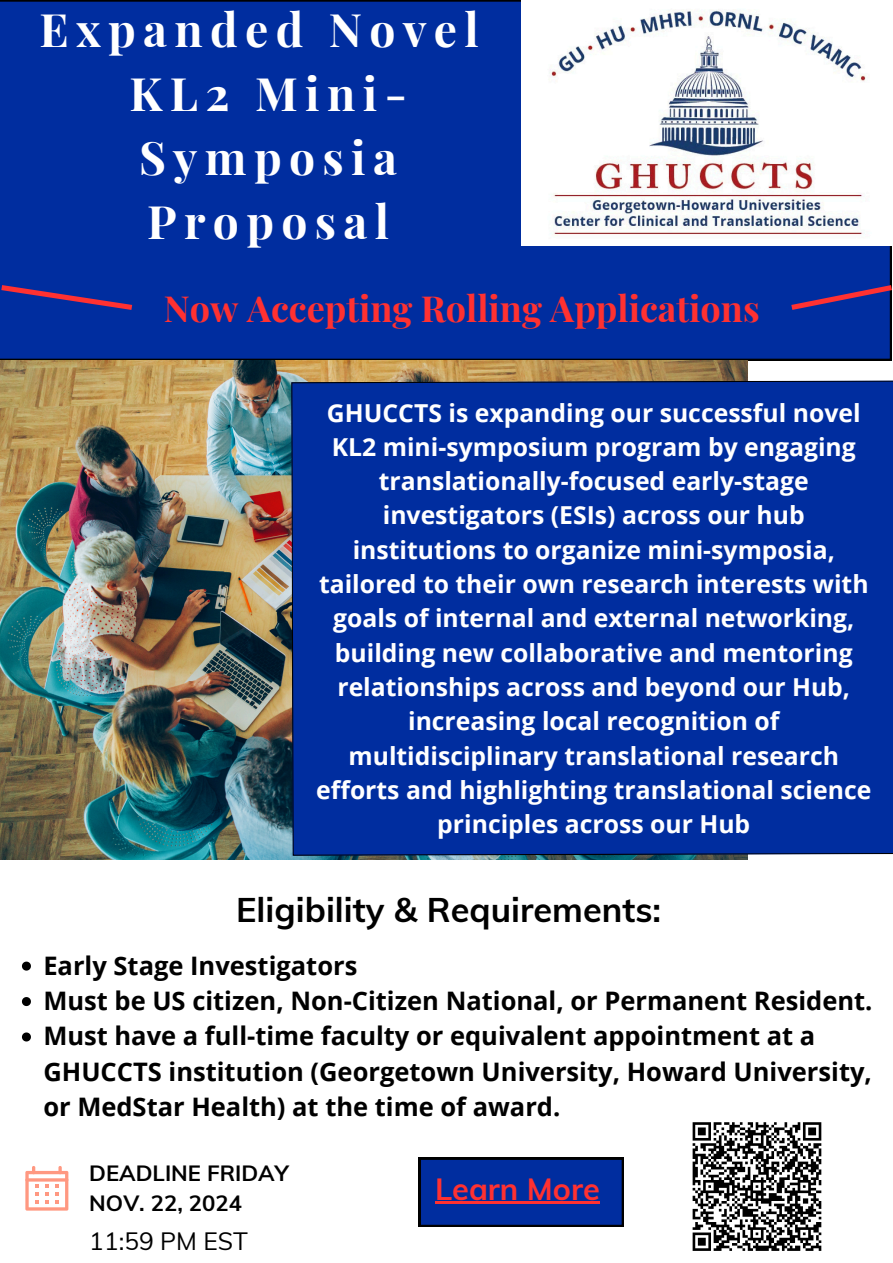
<style>
.page{position:relative;width:893px;height:1263px;background:#fff}
.page>*{position:absolute;margin:0;border:0;box-sizing:border-box;transform-origin:0 0}
.t1{font:700 46.12px/64.1px "Playfair Display";letter-spacing:.16em;color:#fff;text-align:center}
.t2{font:700 36px "Playfair Display";color:#ff3131}
.t3{font:700 34.2px "Muli";color:#000}
.t4{font:700 30.67px "Muli";color:#ff3131}
.t5{font:700 25.5px/35.4px "Open Sans";color:#000}
.t6{font:700 24.75px/34.3px "Open Sans";color:#fff;text-align:center}
.t7{font:24.53px "Muli";color:#000}
.t8{font:700 22.05px "Muli";color:#000}
</style>
<div class="page">
<div style="left:0;top:0;width:891px;height:360px;background:#002d9f"></div>
<svg style="left:0;top:282px;width:138px;height:31px"></svg>
<svg style="left:786px;top:282px;width:106px;height:31px"></svg>
<svg style="left:25px;top:1166px;width:43px;height:44px"></svg>
<svg style="left:419px;top:1157px;width:205px;height:70px"></svg>
<img style="left:521px;top:0;width:370px;height:245px">
<img style="left:0;top:360px;width:747px;height:499px">
<div style="left:291px;top:380px;width:602px;height:476px;background:#002d9f"></div>
<hr style="left:435px;top:1201px;width:165px;height:3px;background:#ff3131">
<svg style="left:22px;top:961px;width:9px;height:9px"></svg>
<svg style="left:22px;top:997px;width:9px;height:9px"></svg>
<svg style="left:22px;top:1032px;width:9px;height:9px"></svg>
<svg style="left:692px;top:1122px;width:130px;height:129px"></svg>
<h2 class="t1" style="left:39px;top:-5px;width:441px">Expanded Novel<br>KL2 Mini-<br>Symposia<br>Proposal</h2>
<p class="t2" style="left:164px;top:283px;width:597px">Now Accepting Rolling Applications</p>
<p class="t6" style="left:316px;top:395px;width:556px">GHUCCTS is expanding our successful novel KL2 mini-symposium program by engaging translationally-focused early-stage investigators (ESIs) across our hub institutions to organize mini-symposia, tailored to their own research interests with goals of internal and external networking, building new collaborative and mentoring relationships across and beyond our Hub, increasing local recognition of multidisciplinary translational research efforts and highlighting translational science principles across our Hub</p>
<h5 class="t3" style="left:236px;top:888px;width:426px">Eligibility &amp; Requirements:</h5>
<h3 class="t5" style="left:43px;top:947px;width:315px">Early Stage Investigators</h3>
<p class="t5" style="left:43px;top:982px;width:830px">Must be US citizen, Non-Citizen National, or Permanent Resident.</p>
<p class="t5" style="left:43px;top:1018px;width:830px">Must have a full-time faculty or equivalent appointment at a<br>GHUCCTS institution (Georgetown University, Howard University, or MedStar Health) at the time of award.</p>
<p class="t8" style="left:89px;top:1159px;width:201px">DEADLINE FRIDAY</p>
<p class="t8" style="left:89px;top:1189px;width:154px">NOV. 22, 2024</p>
<h2 class="t7" style="left:89px;top:1226px;width:160px">11:59 PM EST</h2>
<p class="t4" style="left:435px;top:1169px;width:166px">Learn More</p>
</div>
